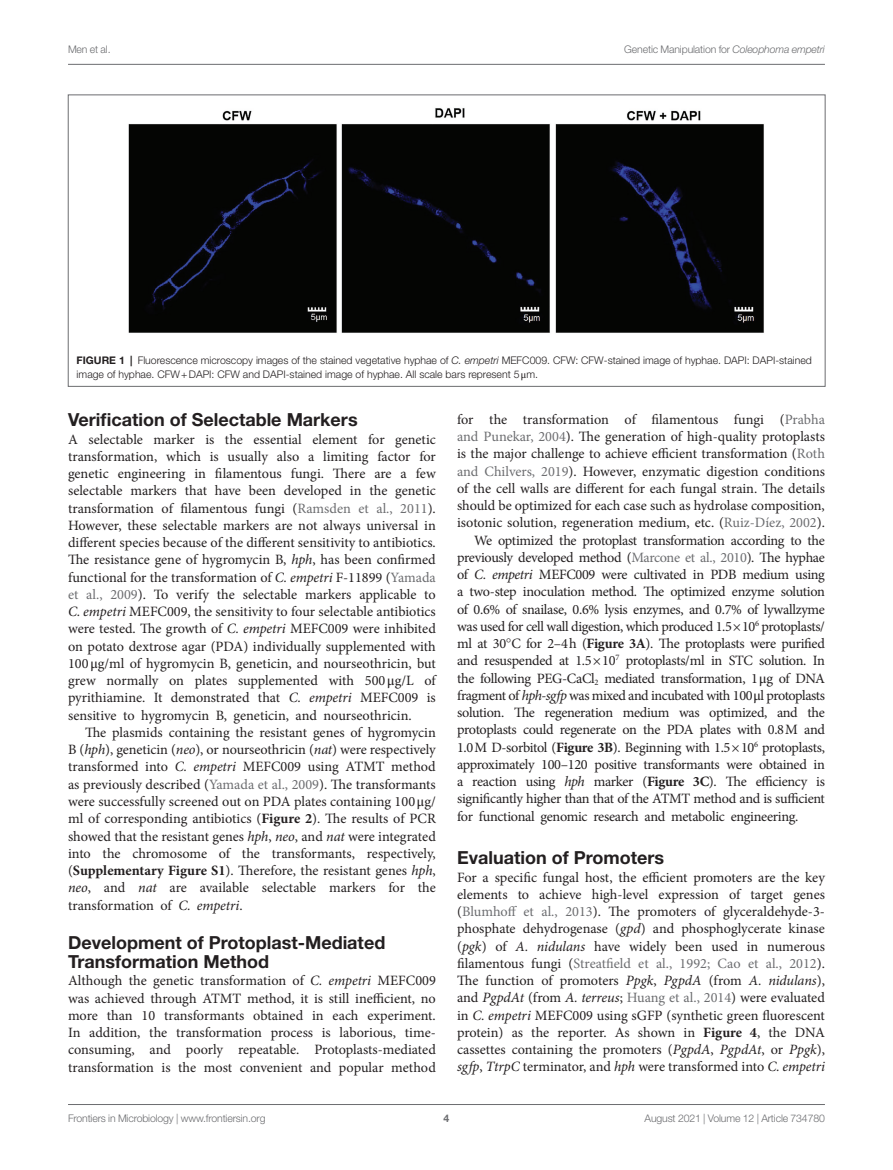
<style>
.page{position:relative;width:893px;height:1170px;background:#fff}
.page>*{position:absolute;margin:0;border:0;box-sizing:border-box;transform-origin:0 0}
.HEAD_2{font:700 18px/18.8px "Helvetica Neue LT Std";color:#231f20}
.TEXT_FLUSH{font:14.25px/17.2px "Minion Pro";letter-spacing:-.005em;color:#231f20;text-align:justify}
.TEXT{font:14.25px/17.2px "Minion Pro";letter-spacing:-.015em;color:#231f20;text-align:justify}
.FIG_LEG{font:300 10.5px/14.2px "Helvetica Neue LT Std";color:#231f20}
.t1{font:300 10.5px "Helvetica Neue LT Std";letter-spacing:-.015em;color:#6c6d70}
.t2{font:700 10.5px "Helvetica Neue LT Std";color:#6c6d70}
.s1{font-style:italic}
.s2{font-weight:700}
.s3{font-family:"STIX General";font-weight:400}
.s4{color:#6c6d70}
.s5{font-family:"STIX General"}
</style>
<div class="page">
<hr style="left:68px;top:64px;width:757px;height:1px;background:#6c6d70">
<hr style="left:68px;top:1104px;width:757px;height:1px;background:#6c6d70">
<img style="left:128px;top:108px;width:636px;height:225px">
<p class="t1" style="left:68px;top:42px;width:44px">Men et al.</p>
<p class="t1" style="left:624px;top:42px;width:202px">Genetic Manipulation for <span class="s1">Coleophoma empetri</span></p>
<p class="FIG_LEG" style="left:77px;top:352px;width:737px"><span class="s2">FIGURE 1 |</span> Fluorescence microscopy images of the stained vegetative hyphae of <span class="s1">C. empetri</span> MEFC009. CFW: CFW-stained image of hyphae. DAPI: DAPI-stained image of hyphae. CFW+DAPI: CFW and DAPI-stained image of hyphae. All scale bars represent 5<span class="s3">μ</span>m.</p>
<p class="HEAD_2" style="left:68px;top:410px;width:291px">Verification of Selectable Markers</p>
<p class="TEXT_FLUSH" style="left:68px;top:430px;width:369px">A selectable marker is the essential element for genetic transformation, which is usually also a limiting factor for genetic engineering in filamentous fungi. There are a few selectable markers that have been developed in the genetic transformation of filamentous fungi (<span class="s4">Ramsden et al., 2011</span>).<br>However, these selectable markers are not always universal in different species because of the different sensitivity to antibiotics.<br>The resistance gene of hygromycin B, <span class="s1">hph</span>, has been confirmed functional for the transformation of <span class="s1">C. empetri</span> F-11899 (<span class="s4">Yamada et al., 2009</span>). To verify the selectable markers applicable to <span class="s1">C. empetri</span> MEFC009, the sensitivity to four selectable antibiotics were tested. The growth of <span class="s1">C. empetri</span> MEFC009 were inhibited on potato dextrose agar (PDA) individually supplemented with 100<span class="s5">μ</span>g/ml of hygromycin B, geneticin, and nourseothricin, but grew normally on plates supplemented with 500<span class="s5">μ</span>g/L of pyrithiamine. It demonstrated that <span class="s1">C. empetri</span> MEFC009 is sensitive to hygromycin B, geneticin, and nourseothricin.</p>
<p class="TEXT" style="left:68px;top:723px;width:369px;text-indent:17px">The plasmids containing the resistant genes of hygromycin B (<span class="s1">hph</span>), geneticin (<span class="s1">neo</span>), or nourseothricin (<span class="s1">nat</span>) were respectively transformed into <span class="s1">C. empetri</span> MEFC009 using ATMT method as previously described (<span class="s4">Yamada et al., 2009</span>). The transformants were successfully screened out on PDA plates containing 100<span class="s5">μ</span>g/ ml of corresponding antibiotics (<span class="s2">Figure 2</span>). The results of PCR showed that the resistant genes <span class="s1">hph</span>, <span class="s1">neo</span>, and <span class="s1">nat</span> were integrated into the chromosome of the transformants, respectively, (<span class="s2">Supplementary Figure S1</span>). Therefore, the resistant genes <span class="s1">hph</span>, <span class="s1">neo</span>, and <span class="s1">nat</span> are available selectable markers for the transformation of <span class="s1">C. empetri</span>.</p>
<p class="HEAD_2" style="left:68px;top:933px;width:319px">Development of Protoplast-Mediated<br>Transformation Method</p>
<p class="TEXT_FLUSH" style="left:68px;top:972px;width:369px">Although the genetic transformation of <span class="s1">C. empetri</span> MEFC009 was achieved through ATMT method, it is still inefficient, no more than 10 transformants obtained in each experiment.<br>In addition, the transformation process is laborious, time&shy;consuming, and poorly repeatable. Protoplasts-mediated transformation is the most convenient and popular method</p>
<p class="TEXT_FLUSH" style="left:457px;top:410px;width:369px">for the transformation of filamentous fungi (<span class="s4">Prabha and Punekar, 2004</span>). The generation of high-quality protoplasts is the major challenge to achieve efficient transformation (<span class="s4">Roth and Chilvers, 2019</span>). However, enzymatic digestion conditions of the cell walls are different for each fungal strain. The details should be optimized for each case such as hydrolase composition, isotonic solution, regeneration medium, etc. (<span class="s4">Ruiz-Díez, 2002</span>).</p>
<p class="TEXT" style="left:457px;top:531px;width:369px;text-indent:17px">We optimized the protoplast transformation according to the previously developed method (<span class="s4">Marcone et al., 2010</span>). The hyphae of <span class="s1">C. empetri</span> MEFC009 were cultivated in PDB medium using a two-step inoculation method. The optimized enzyme solution of 0.6% of snailase, 0.6% lysis enzymes, and 0.7% of lywallzyme was used for cell wall digestion, which produced 1.5×10<sup>6</sup> protoplasts/ ml at 30<span class="s5">°</span>C for 2–4h (<span class="s2">Figure 3A</span>). The protoplasts were purified and resuspended at 1.5×10<sup>7</sup> protoplasts/ml in STC solution. In the following PEG-CaCl<sub>2</sub> mediated transformation, 1<span class="s5">μ</span>g of DNA fragment of <span class="s1">hph-sgfp</span> was mixed and incubated with 100<span class="s5">μ</span>l protoplasts solution. The regeneration medium was optimized, and the protoplasts could regenerate on the PDA plates with 0.8M and 1.0M D-sorbitol (<span class="s2">Figure 3B</span>). Beginning with 1.5×10<sup>6</sup> protoplasts, approximately 100–120 positive transformants were obtained in a reaction using <span class="s1">hph</span> marker (<span class="s2">Figure 3C</span>). The efficiency is significantly higher than that of the ATMT method and is sufficient for functional genomic research and metabolic engineering.</p>
<p class="HEAD_2" style="left:457px;top:848px;width:208px">Evaluation of Promoters</p>
<p class="TEXT_FLUSH" style="left:457px;top:868px;width:369px">For a specific fungal host, the efficient promoters are the key elements to achieve high-level expression of target genes (<span class="s4">Blumhoff et al., 2013</span>). The promoters of glyceraldehyde-3- phosphate dehydrogenase (<span class="s1">gpd</span>) and phosphoglycerate kinase (<span class="s1">pgk</span>) of <span class="s1">A. nidulans</span> have widely been used in numerous filamentous fungi (<span class="s4">Streatfield et al., 1992; Cao et al., 2012</span>).<br>The function of promoters <span class="s1">Ppgk</span>, <span class="s1">PgpdA</span> (from <span class="s1">A. nidulans</span>), and <span class="s1">PgpdAt</span> (from <span class="s1">A. terreus</span>; <span class="s4">Huang et al., 2014</span>) were evaluated in <span class="s1">C. empetri</span> MEFC009 using sGFP (synthetic green fluorescent protein) as the reporter. As shown in <span class="s2">Figure 4</span>, the DNA cassettes containing the promoters (<span class="s1">PgpdA</span>, <span class="s1">PgpdAt</span>, or <span class="s1">Ppgk</span>), <span class="s1">sgfp</span>, <span class="s1">TtrpC</span> terminator, and <span class="s1">hph</span> were transformed into <span class="s1">C. empetri</span></p>
<p class="t1" style="left:68px;top:1111px;width:199px">Frontiers in Microbiology | www.frontiersin.org</p>
<p class="t2" style="left:444px;top:1111px;width:7px">4</p>
<p class="t1" style="left:645px;top:1111px;width:182px">August 2021 | Volume 12 | Article 734780</p>
</div>
